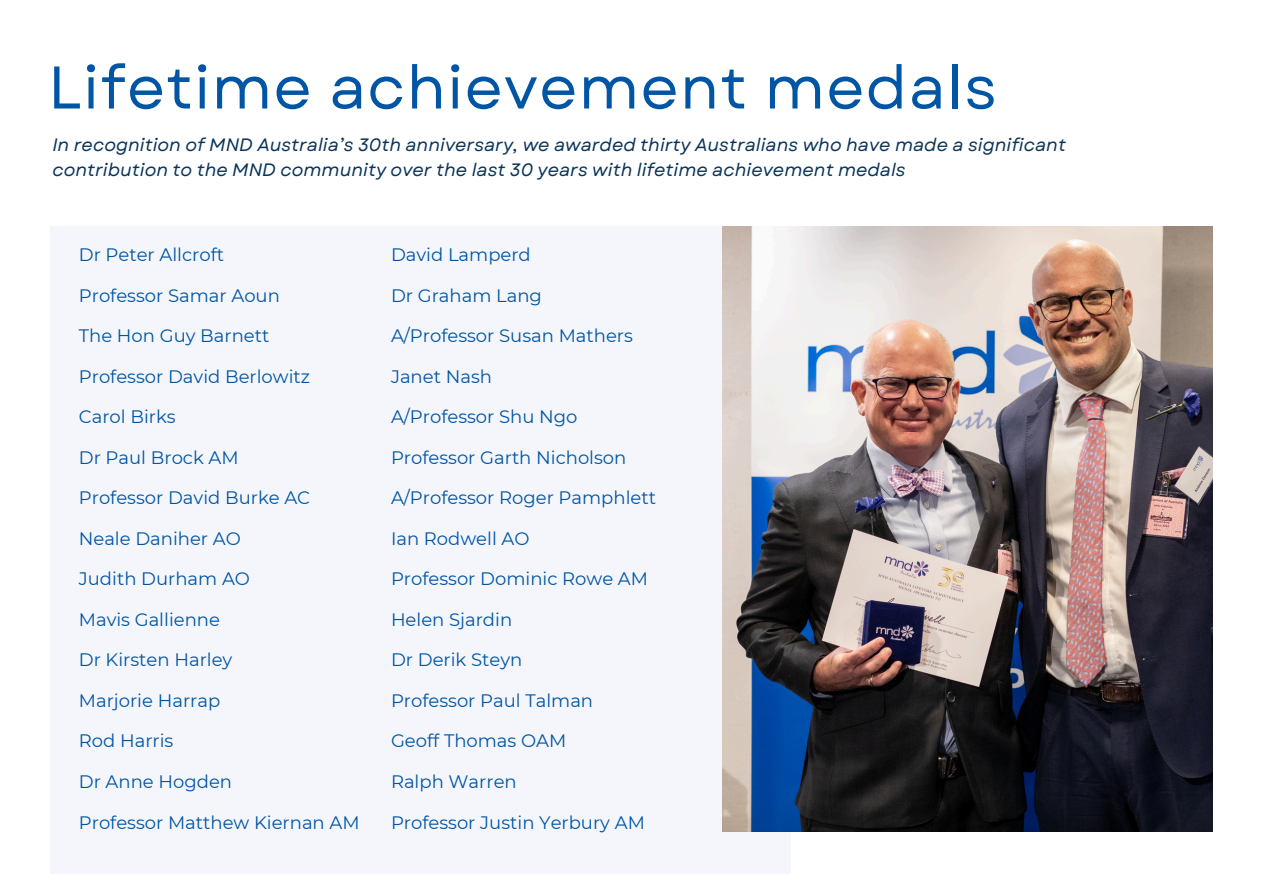
<style>
.page{position:relative;width:1263px;height:894px;background:#fff}
.page>*{position:absolute;margin:0;border:0;box-sizing:border-box;transform-origin:0 0}
.t1{font:60px "Garet";letter-spacing:.02em;color:#0055a5}
.t2{font:18px "Montserrat";color:#0055a5}
.t3{font:italic 17.85px/24.8px "Garet";color:#0a3459}
</style>
<div class="page">
<div style="left:50px;top:226px;width:741px;height:647px;background:#f4f6fc"></div>
<img style="left:723px;top:226px;width:489px;height:605px">
<p class="t1" style="left:48px;top:44px;width:950px">Lifetime achievement medals</p>
<p class="t3" style="left:52px;top:132px;width:1015px">In recognition of MND Australia’s 30th anniversary, we awarded thirty Australians who have made a significant contribution to the MND community over the last 30 years with lifetime achievement medals</p>
<p class="t2" style="left:79px;top:243px;width:147px">Dr Peter Allcroft</p>
<p class="t2" style="left:79px;top:284px;width:203px">Professor Samar Aoun</p>
<p class="t2" style="left:79px;top:324px;width:192px">The Hon Guy Barnett</p>
<p class="t2" style="left:79px;top:365px;width:233px">Professor David Berlowitz</p>
<p class="t2" style="left:79px;top:405px;width:98px">Carol Birks</p>
<p class="t2" style="left:79px;top:446px;width:161px">Dr Paul Brock AM</p>
<p class="t2" style="left:79px;top:486px;width:233px">Professor David Burke AC</p>
<p class="t2" style="left:79px;top:527px;width:164px">Neale Daniher AO</p>
<p class="t2" style="left:79px;top:567px;width:173px">Judith Durham AO</p>
<p class="t2" style="left:79px;top:608px;width:143px">Mavis Gallienne</p>
<p class="t2" style="left:79px;top:648px;width:155px">Dr Kirsten Harley</p>
<p class="t2" style="left:79px;top:689px;width:143px">Marjorie Harrap</p>
<p class="t2" style="left:79px;top:729px;width:96px">Rod Harris</p>
<p class="t2" style="left:79px;top:770px;width:155px">Dr Anne Hogden</p>
<p class="t2" style="left:79px;top:810px;width:282px">Professor Matthew Kiernan AM</p>
<p class="t2" style="left:391px;top:243px;width:141px">David Lamperd</p>
<p class="t2" style="left:391px;top:284px;width:152px">Dr Graham Lang</p>
<p class="t2" style="left:391px;top:324px;width:243px">A/Professor Susan Mathers</p>
<p class="t2" style="left:391px;top:365px;width:102px">Janet Nash</p>
<p class="t2" style="left:391px;top:405px;width:188px">A/Professor Shu Ngo</p>
<p class="t2" style="left:391px;top:446px;width:237px">Professor Garth Nicholson</p>
<p class="t2" style="left:391px;top:486px;width:266px">A/Professor Roger Pamphlett</p>
<p class="t2" style="left:391px;top:527px;width:140px">Ian Rodwell AO</p>
<p class="t2" style="left:391px;top:567px;width:259px">Professor Dominic Rowe AM</p>
<p class="t2" style="left:391px;top:608px;width:123px">Helen Sjardin</p>
<p class="t2" style="left:391px;top:648px;width:133px">Dr Derik Steyn</p>
<p class="t2" style="left:391px;top:689px;width:204px">Professor Paul Talman</p>
<p class="t2" style="left:391px;top:729px;width:177px">Geoff Thomas OAM</p>
<p class="t2" style="left:391px;top:770px;width:127px">Ralph Warren</p>
<p class="t2" style="left:391px;top:810px;width:255px">Professor Justin Yerbury AM</p>
</div>
